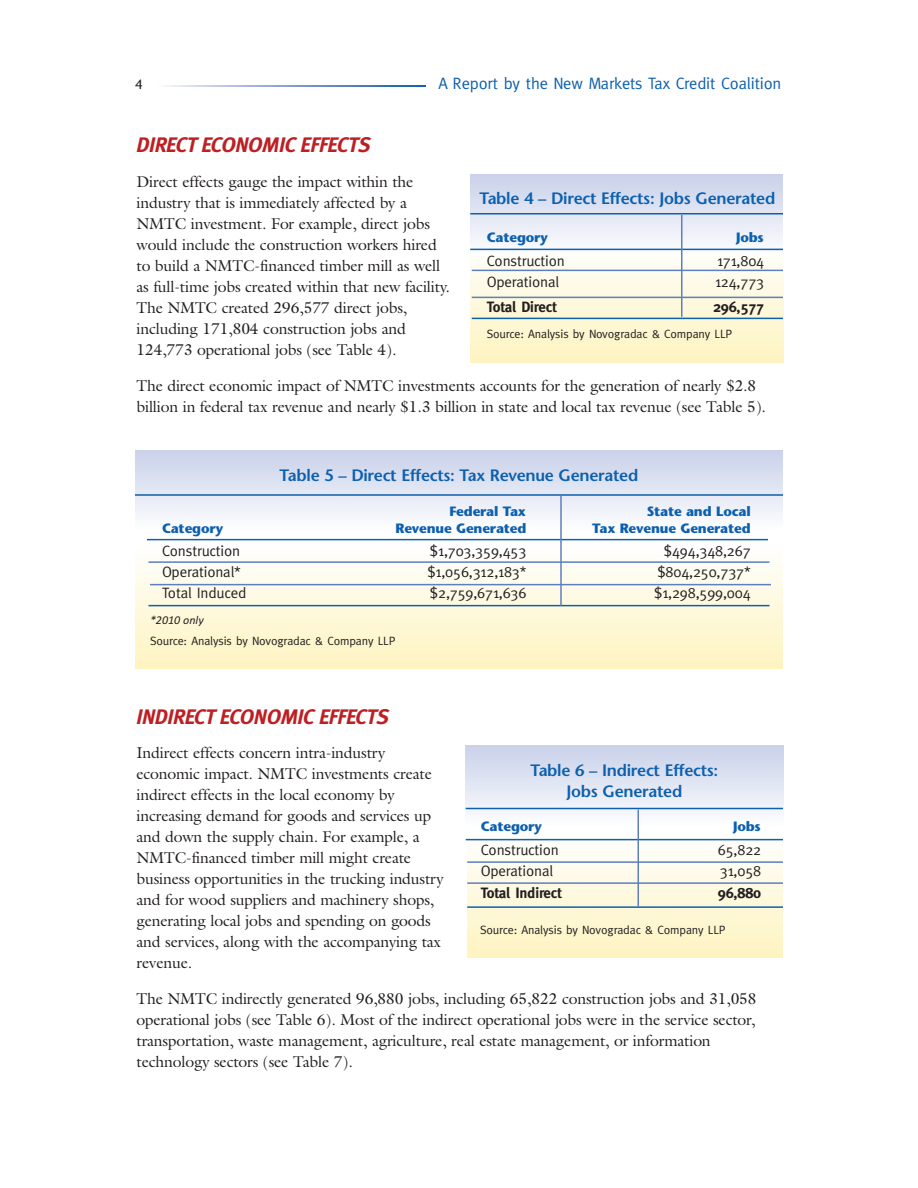
<style>
.page{position:relative;width:918px;height:1188px;background:#fff}
.page>*{position:absolute;margin:0;border:0;box-sizing:border-box;transform-origin:0 0}
.t1{font:italic 700 21px "Meta";letter-spacing:-.015em;color:#bd1f23}
.t2{font:600 16.5px/21px "Stone Sans";letter-spacing:-.015em;color:#0d60ae;text-align:center}
.t3{font:16.5px "Meta";letter-spacing:-.01em;color:#0d60ae}
.t4{font:15.75px/21px "Galliard";letter-spacing:-.01em;color:#231f20}
.t5{font:15px "Meta";letter-spacing:-.01em;color:#231f20}
.t6{font:700 15px "Meta";letter-spacing:-.01em;color:#231f20}
.t7{font:700 13.5px "Stone Sans";letter-spacing:-.015em;color:#0d60ae}
.t8{font:13.5px "Stone Sans";color:#231f20}
.t9{font:12px "Meta";letter-spacing:-.01em;color:#231f20}
.t10{font:italic 12px "Calibri";color:#231f20}
</style>
<div class="page">
<svg style="left:135px;top:565px;width:648px;height:104px"></svg>
<svg style="left:470px;top:254px;width:313px;height:108px"></svg>
<svg style="left:468px;top:836px;width:315px;height:121px"></svg>
<svg style="left:165px;top:86px;width:260px;height:1px"></svg>
<div style="left:470px;top:175px;width:313px;height:79px;background:linear-gradient(to bottom,#cad1ea,#fcfcfe)"></div>
<hr style="left:472px;top:270px;width:311px;height:1px;background:#5d7fc0">
<hr style="left:472px;top:297px;width:311px;height:1px;background:#5d7fc0">
<hr style="left:470px;top:213px;width:313px;height:2px;background:#0d60ae">
<hr style="left:472px;top:318px;width:311px;height:1px;background:#0d60ae">
<hr style="left:470px;top:249px;width:313px;height:1px;background:#0d60ae">
<hr style="left:681px;top:215px;width:1px;height:102px;background:#5d7fc0">
<div style="left:466px;top:746px;width:317px;height:78px;background:linear-gradient(to bottom,#c9d1ea,#fbfcfd)"></div>
<hr style="left:467px;top:861px;width:316px;height:2px;background:#5d7fc0">
<hr style="left:467px;top:882px;width:316px;height:2px;background:#5d7fc0">
<hr style="left:466px;top:808px;width:317px;height:1px;background:#0d60ae">
<hr style="left:467px;top:906px;width:316px;height:2px;background:#0d60ae">
<hr style="left:466px;top:839px;width:317px;height:1px;background:#0d60ae">
<hr style="left:638px;top:810px;width:1px;height:96px;background:#5d7fc0">
<div style="left:135px;top:450px;width:648px;height:79px;background:linear-gradient(to bottom,#c9d1ea,#fcfdfe)"></div>
<hr style="left:150px;top:584px;width:621px;height:1px;background:#5d7fc0">
<hr style="left:147px;top:539px;width:621px;height:1px;background:#0d60ae">
<hr style="left:135px;top:494px;width:648px;height:2px;background:#0d60ae">
<hr style="left:148px;top:605px;width:622px;height:1px;background:#0d60ae">
<hr style="left:148px;top:561px;width:622px;height:2px;background:#5d7fc0">
<hr style="left:560px;top:495px;width:2px;height:111px;background:#5d7fc0">
<p class="t8" style="left:135px;top:79px;width:9px">4</p>
<p class="t3" style="left:438px;top:74px;width:345px">A Report by the New Markets Tax Credit Coalition</p>
<h1 class="t1" style="left:137px;top:137px;width:236px">DIRECT ECONOMIC EFFECTS</h1>
<p class="t4" style="left:137px;top:171px;width:315px">Direct effects gauge the impact within the industry that is immediately affected by a NMTC investment. For example, direct jobs would include the construction workers hired to build a NMTC-financed timber mill as well as full-time jobs created within that new facility.<br>The NMTC created 296,577 direct jobs, including 171,804 construction jobs and 124,773 operational jobs (see Table 4).</p>
<p class="t4" style="left:137px;top:375px;width:631px">The direct economic impact of NMTC investments accounts for the generation of nearly $2.8 billion in federal tax revenue and nearly $1.3 billion in state and local tax revenue (see Table 5).</p>
<p class="t2" style="left:479px;top:189px;width:297px">Table 4 – Direct Effects: Jobs Generated</p>
<p class="t7" style="left:487px;top:232px;width:63px">Category</p>
<p class="t7" style="left:736px;top:232px;width:29px">Jobs</p>
<p class="t5" style="left:487px;top:252px;width:80px">Construction</p>
<p class="t5" style="left:717px;top:252px;width:49px">171,804</p>
<p class="t5" style="left:487px;top:273px;width:74px">Operational</p>
<p class="t5" style="left:715px;top:273px;width:51px">124,773</p>
<p class="t6" style="left:487px;top:298px;width:71px">Total Direct</p>
<p class="t6" style="left:713px;top:298px;width:53px">296,577</p>
<p class="t9" style="left:487px;top:327px;width:247px">Source: Analysis by Novogradac &amp; Company LLP</p>
<p class="t2" style="left:280px;top:466px;width:360px">Table 5 – Direct Effects: Tax Revenue Generated</p>
<p class="t7" style="left:449px;top:506px;width:78px">Federal Tax</p>
<p class="t7" style="left:647px;top:506px;width:105px">State and Local</p>
<p class="t7" style="left:162px;top:523px;width:63px">Category</p>
<p class="t7" style="left:396px;top:523px;width:132px">Revenue Generated</p>
<p class="t7" style="left:592px;top:523px;width:160px">Tax Revenue Generated</p>
<p class="t5" style="left:162px;top:542px;width:80px">Construction</p>
<p class="t5" style="left:430px;top:542px;width:98px">$1,703,359,453</p>
<p class="t5" style="left:664px;top:542px;width:88px">$494,348,267</p>
<p class="t5" style="left:162px;top:563px;width:80px">Operational*</p>
<p class="t5" style="left:427px;top:563px;width:101px">$1,056,312,183*</p>
<p class="t5" style="left:657px;top:563px;width:95px">$804,250,737*</p>
<p class="t5" style="left:162px;top:584px;width:86px">Total Induced</p>
<p class="t5" style="left:430px;top:584px;width:98px">$2,759,671,636</p>
<p class="t5" style="left:654px;top:584px;width:98px">$1,298,599,004</p>
<p class="t10" style="left:150px;top:613px;width:55px">*2010 only</p>
<p class="t9" style="left:150px;top:634px;width:247px">Source: Analysis by Novogradac &amp; Company LLP</p>
<h1 class="t1" style="left:137px;top:709px;width:254px">INDIRECT ECONOMIC EFFECTS</h1>
<p class="t4" style="left:137px;top:742px;width:309px">Indirect effects concern intra-industry economic impact. NMTC investments create indirect effects in the local economy by increasing demand for goods and services up and down the supply chain. For example, a NMTC-financed timber mill might create business opportunities in the trucking industry and for wood suppliers and machinery shops, generating local jobs and spending on goods and services, along with the accompanying tax revenue.</p>
<p class="t4" style="left:137px;top:988px;width:622px">The NMTC indirectly generated 96,880 jobs, including 65,822 construction jobs and 31,058 operational jobs (see Table 6). Most of the indirect operational jobs were in the service sector, transportation, waste management, agriculture, real estate management, or information technology sectors (see Table 7).</p>
<p class="t2" style="left:530px;top:761px;width:189px">Table 6 – Indirect Effects:<br>Jobs Generated</p>
<p class="t7" style="left:481px;top:821px;width:63px">Category</p>
<p class="t7" style="left:733px;top:821px;width:29px">Jobs</p>
<p class="t5" style="left:481px;top:841px;width:80px">Construction</p>
<p class="t5" style="left:718px;top:841px;width:45px">65,822</p>
<p class="t5" style="left:481px;top:862px;width:74px">Operational</p>
<p class="t5" style="left:720px;top:862px;width:43px">31,058</p>
<p class="t6" style="left:481px;top:884px;width:83px">Total Indirect</p>
<p class="t6" style="left:718px;top:884px;width:45px">96,880</p>
<p class="t9" style="left:480px;top:923px;width:247px">Source: Analysis by Novogradac &amp; Company LLP</p>
</div>
